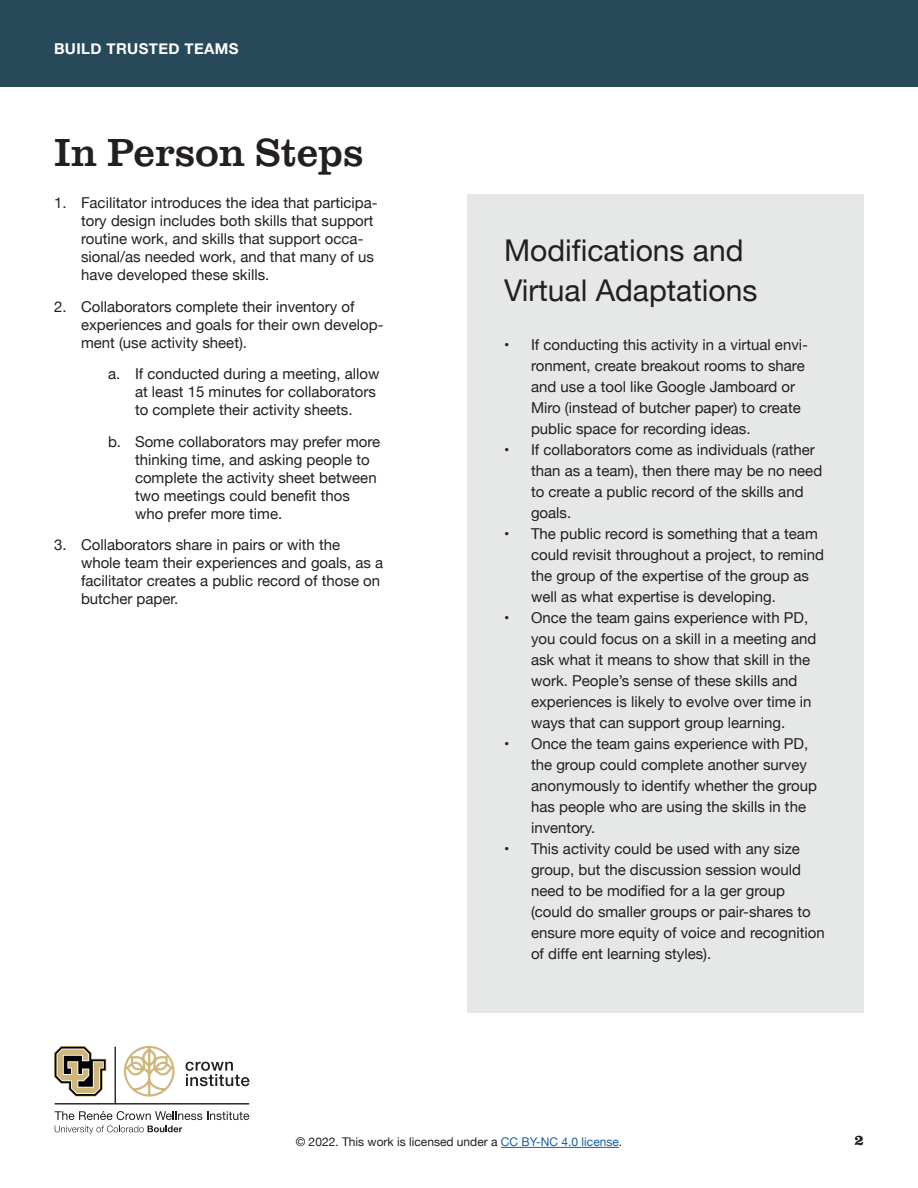
<style>
.page{position:relative;width:918px;height:1188px;background:#fff}
.page>*{position:absolute;margin:0;border:0;box-sizing:border-box;transform-origin:0 0}
.Headline_-_Large{font:40.5px "Clarendon URW";color:#231f20}
.t1{font:30px/40.5px "Helvetica Neue";color:#231f20}
.t2{font:15px/21px "Helvetica Neue";color:#231f20}
.t3{font:700 15px "Helvetica Neue";letter-spacing:.025em;color:#fff}
.t4{font:700 15px "Clarendon URW";color:#231f20}
.t5{font:12px "Helvetica Neue";color:#231f20}
.s1{color:#175d9e}
</style>
<div class="page">
<div style="left:0;top:0;width:918px;height:86px;background:#274959"></div>
<svg style="left:55px;top:1111px;width:194px;height:23px"></svg>
<svg style="left:54px;top:1046px;width:52px;height:51px"></svg>
<hr style="left:115px;top:1047px;width:1px;height:57px;background:#231f20">
<hr style="left:55px;top:1104px;width:194px;height:1px;background:#231f20">
<svg style="left:186px;top:1062px;width:63px;height:24px"></svg>
<svg style="left:124px;top:1046px;width:51px;height:51px"></svg>
<hr style="left:501px;top:1147px;width:118px;height:1px;background:#175d9e">
<div style="left:468px;top:194px;width:396px;height:818px;background:#e5e8e7"></div>
<p class="t3" style="left:54px;top:37px;width:186px">BUILD TRUSTED TEAMS</p>
<p class="Headline_-_Large" style="left:54px;top:122px;width:311px">In Person Steps</p>
<p class="t2" style="left:81px;top:195px;width:298px;line-height:18px;text-indent:-27px">1. Facilitator introduces the idea that participa&shy;tory design includes both skills that support routine work, and skills that support occa&shy;sional/as needed work, and that many of us have developed these skills.</p>
<p class="t2" style="left:81px;top:298px;width:304px;line-height:18px;text-indent:-27px">2. Collaborators complete their inventory of experiences and goals for their own develop&shy;ment (use activity sheet).</p>
<p class="t2" style="left:135px;top:366px;width:246px;line-height:18px;text-indent:-27px">a. If conducted during a meeting, allow at least 15 minutes for collaborators to complete their activity sheets.</p>
<p class="t2" style="left:135px;top:433px;width:247px;line-height:18px;text-indent:-27px">b. Some collaborators may prefer more thinking time, and asking people to complete the activity sheet between two meetings could benefit thos who prefer more time.</p>
<p class="t2" style="left:81px;top:537px;width:304px;line-height:18px;text-indent:-27px">3. Collaborators share in pairs or with the whole team their experiences and goals, as a facilitator creates a public record of those on butcher paper.</p>
<p class="t1" style="left:504px;top:231px;width:255px">Modifications and<br>Virtual Adaptations</p>
<p class="t2" style="left:531px;top:335px;width:278px;text-indent:-27px">• If conducting this activity in a virtual envi&shy;ronment, create breakout rooms to share and use a tool like Google Jamboard or Miro (instead of butcher paper) to create public space for recording ideas.</p>
<p class="t2" style="left:531px;top:440px;width:293px;text-indent:-27px">• If collaborators come as individuals (rather than as a team), then there may be no need to create a public record of the skills and goals.</p>
<p class="t2" style="left:531px;top:524px;width:294px;text-indent:-27px">• The public record is something that a team could revisit throughout a project, to remind the group of the expertise of the group as well as what expertise is developing.</p>
<p class="t2" style="left:531px;top:608px;width:287px;text-indent:-27px">• Once the team gains experience with PD, you could focus on a skill in a meeting and ask what it means to show that skill in the work. People’s sense of these skills and experiences is likely to evolve over time in ways that can support group learning.</p>
<p class="t2" style="left:531px;top:734px;width:287px;text-indent:-27px">• Once the team gains experience with PD, the group could complete another survey anonymously to identify whether the group has people who are using the skills in the inventory.</p>
<p class="t2" style="left:531px;top:839px;width:295px;text-indent:-27px">• This activity could be used with any size group, but the discussion session would need to be modified for a la ger group (could do smaller groups or pair-shares to ensure more equity of voice and recognition of diffe ent learning styles).</p>
<p class="t5" style="left:296px;top:1133px;width:328px">©️ 2022. This work is licensed under a <span class="s1">CC BY-NC 4.0 license</span>.</p>
<p class="t4" style="left:855px;top:1129px;width:11px">2</p>
</div>
